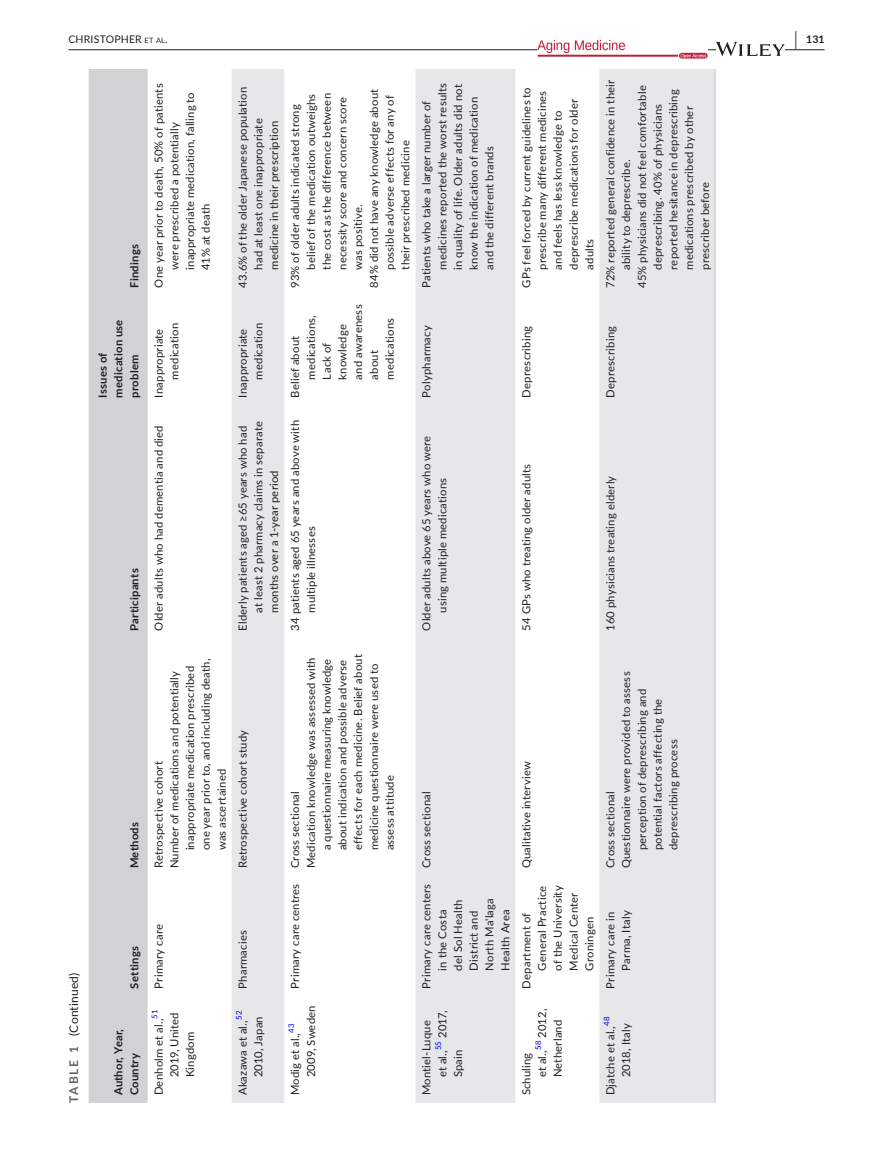
<style>
.page{position:relative;width:893px;height:1174px;background:#fff}
.page>*{position:absolute;margin:0;border:0;box-sizing:border-box;transform-origin:0 0}
.t1{font:12px "Lato";letter-spacing:.015em;color:#231f20}
.t2{font:11.25px/15.8px "Lato";letter-spacing:.015em;color:#231f20}
.t3{font:700 11.25px/15.8px "Lato";letter-spacing:.02em;color:#231f20}
.t4{font:10.5px "Lato";letter-spacing:.015em;color:#231f20}
.t5{font:700 10.5px "Lato";color:#231f20}
.t6{font:7.8px "Lato";letter-spacing:.02em;color:#00f}
.s1{font-size:7.35px}
.s2{font-size:19.5px}
.s3{font-weight:700;color:#636366}
</style>
<div class="page">
<hr style="left:68px;top:49px;width:756px;height:1px;background:#231f20">
<img style="left:537px;top:39px;width:171px;height:20px">
<svg style="left:716px;top:42px;width:69px;height:14px"></svg>
<div style="left:89px;top:69px;width:59px;height:1033px;background:#d1d2d4"></div>
<svg style="left:232px;top:69px;width:482px;height:1033px;fill:#e6e7e9"></svg>
<hr style="left:714px;top:996px;width:2px;height:106px;background:#d1d2d4">
<hr style="left:714px;top:876px;width:2px;height:120px;background:#d1d2d4">
<hr style="left:714px;top:638px;width:2px;height:238px;background:#d1d2d4">
<hr style="left:714px;top:405px;width:2px;height:233px;background:#d1d2d4">
<hr style="left:714px;top:295px;width:2px;height:110px;background:#d1d2d4">
<hr style="left:714px;top:69px;width:2px;height:226px;background:#d1d2d4">
<p class="t4" style="left:68px;top:31px;width:101px">CHRISTOPHER <span class="s1">et al</span>.</p>
<p class="t5" style="left:795px;top:31px;width:31px"><span class="s2">|</span> 131</p>
<p class="t1" style="left:65px;top:1102px;width:132px;rotate:-90deg"><span class="s3">TABLE 1</span> (Continued)</p>
<p class="t3" style="left:126px;top:288px;width:45px;rotate:-90deg">Findings</p>
<p class="t3" style="left:94px;top:397px;width:79px;rotate:-90deg">Issues of medication use problem</p>
<p class="t3" style="left:126px;top:630px;width:64px;rotate:-90deg">Participants</p>
<p class="t3" style="left:126px;top:868px;width:48px;rotate:-90deg">Methods</p>
<p class="t3" style="left:126px;top:988px;width:44px;rotate:-90deg">Settings</p>
<p class="t3" style="left:110px;top:1095px;width:68px;rotate:-90deg">Author, Year,<br>Country</p>
<p class="t2" style="left:150px;top:270px;width:188px;text-indent:-18px;rotate:-90deg">One year prior to death, 50% of patients were prescribed a potentially inappropriate medication, falling to<br>41% at death</p>
<p class="t2" style="left:150px;top:379px;width:58px;text-indent:-18px;rotate:-90deg">Inappropriate medication</p>
<p class="t2" style="left:150px;top:630px;width:207px;rotate:-90deg">Older adults who had dementia and died</p>
<p class="t2" style="left:166px;top:868px;width:199px;rotate:-90deg">Number of medications and potentially</p>
<p class="t2" style="left:182px;top:850px;width:186px;rotate:-90deg">inappropriate medication prescribed</p>
<p class="t2" style="left:197px;top:850px;width:193px;rotate:-90deg">one year prior to, and including death,</p>
<p class="t2" style="left:150px;top:868px;width:109px;rotate:-90deg">Retrospective cohort</p>
<p class="t2" style="left:213px;top:850px;width:83px;rotate:-90deg">was ascertained</p>
<p class="t2" style="left:150px;top:988px;width:66px;rotate:-90deg">Primary care</p>
<p class="t2" style="left:150px;top:1077px;width:69px;text-indent:-18px;rotate:-90deg">Denholm et al.,<sup>51<br></sup>2019, United<br>Kingdom</p>
<p class="t2" style="left:234px;top:270px;width:184px;text-indent:-18px;rotate:-90deg">43.6% of the older Japanese population had at least one inappropriate medicine in their prescription</p>
<p class="t2" style="left:234px;top:379px;width:58px;text-indent:-18px;rotate:-90deg">Inappropriate medication</p>
<p class="t2" style="left:366px;top:288px;width:200px;rotate:-90deg">84% did not have any knowledge about</p>
<p class="t2" style="left:381px;top:270px;width:176px;rotate:-90deg">possible adverse effects for any of</p>
<p class="t2" style="left:287px;top:288px;width:185px;rotate:-90deg">93% of older adults indicated strong</p>
<p class="t2" style="left:303px;top:270px;width:177px;rotate:-90deg">belief of the medication outweighs</p>
<p class="t2" style="left:318px;top:270px;width:178px;rotate:-90deg">the cost as the difference between</p>
<p class="t2" style="left:334px;top:270px;width:174px;rotate:-90deg">necessity score and concern score</p>
<p class="t2" style="left:397px;top:270px;width:131px;rotate:-90deg">their prescribed medicine</p>
<p class="t2" style="left:350px;top:270px;width:67px;rotate:-90deg">was positive.</p>
<p class="t2" style="left:287px;top:379px;width:76px;text-indent:-18px;rotate:-90deg">Belief about medications,<br>Lack of knowledge and awareness about medications</p>
<p class="t2" style="left:234px;top:613px;width:193px;text-indent:-18px;rotate:-90deg">Elderly patients aged ≥65 years who had at least 2 pharmacy claims in separate months over a 1-year period</p>
<p class="t2" style="left:287px;top:613px;width:194px;text-indent:-18px;rotate:-90deg">34 patients aged 65 years and above with multiple illnesses</p>
<p class="t2" style="left:234px;top:868px;width:140px;rotate:-90deg">Retrospective cohort study</p>
<p class="t2" style="left:234px;top:988px;width:60px;rotate:-90deg">Pharmacies</p>
<p class="t6" style="left:233px;top:1020px;width:11px;rotate:-90deg">52</p>
<p class="t2" style="left:250px;top:1077px;width:62px;rotate:-90deg">2010, Japan</p>
<p class="t2" style="left:234px;top:1095px;width:77px;rotate:-90deg">Akazawa et al.,</p>
<p class="t2" style="left:303px;top:868px;width:213px;rotate:-90deg">Medication knowledge was assessed with</p>
<p class="t2" style="left:318px;top:850px;width:193px;rotate:-90deg">a questionnaire measuring knowledge</p>
<p class="t2" style="left:334px;top:850px;width:192px;rotate:-90deg">about indication and possible adverse</p>
<p class="t2" style="left:350px;top:850px;width:198px;rotate:-90deg">effects for each medicine. Belief about</p>
<p class="t2" style="left:366px;top:850px;width:188px;rotate:-90deg">medicine questionnaire were used to</p>
<p class="t2" style="left:381px;top:850px;width:77px;rotate:-90deg">assess attitude</p>
<p class="t2" style="left:287px;top:868px;width:78px;rotate:-90deg">Cross sectional</p>
<p class="t2" style="left:287px;top:988px;width:106px;rotate:-90deg">Primary care centres</p>
<p class="t2" style="left:303px;top:1077px;width:73px;rotate:-90deg">2009, Sweden</p>
<p class="t6" style="left:286px;top:1033px;width:11px;rotate:-90deg">43</p>
<p class="t2" style="left:287px;top:1095px;width:64px;rotate:-90deg">Modig et al.,</p>
<p class="t2" style="left:418px;top:270px;width:188px;text-indent:-18px;rotate:-90deg">Patients who take a larger number of medicines reported the worst results in quality of life. Older adults did not know the indication of medication and the different brands</p>
<p class="t2" style="left:418px;top:397px;width:74px;rotate:-90deg">Polypharmacy</p>
<p class="t2" style="left:418px;top:612px;width:178px;text-indent:-18px;rotate:-90deg">Older adults above 65 years who were using multiple medications</p>
<p class="t2" style="left:418px;top:868px;width:78px;rotate:-90deg">Cross sectional</p>
<p class="t2" style="left:418px;top:970px;width:88px;text-indent:-18px;rotate:-90deg">Primary care centers in the Costa<br>del Sol Health<br>District and<br>North Ma'laga<br>Health Area</p>
<p class="t2" style="left:434px;top:1038px;width:29px;rotate:-90deg">2017,</p>
<p class="t2" style="left:418px;top:1077px;width:59px;text-indent:-18px;rotate:-90deg">Montiel-Luque et al.,</p>
<p class="t6" style="left:433px;top:1050px;width:11px;rotate:-90deg">55</p>
<p class="t2" style="left:450px;top:1077px;width:29px;rotate:-90deg">Spain</p>
<p class="t2" style="left:518px;top:270px;width:184px;text-indent:-18px;rotate:-90deg">GPs feel forced by current guidelines to prescribe many different medicines and feels has less knowledge to deprescribe medications for older adults</p>
<p class="t2" style="left:602px;top:288px;width:209px;rotate:-90deg">72% reported general confidence in their</p>
<p class="t2" style="left:634px;top:288px;width:204px;rotate:-90deg">45% physicians did not feel comfortable</p>
<p class="t2" style="left:665px;top:270px;width:182px;rotate:-90deg">reported hesitance in deprescribing</p>
<p class="t2" style="left:649px;top:270px;width:167px;rotate:-90deg">deprescribing. 40% of physicians</p>
<p class="t2" style="left:681px;top:270px;width:165px;rotate:-90deg">medications prescribed by other</p>
<p class="t2" style="left:618px;top:270px;width:112px;rotate:-90deg">ability to deprescribe.</p>
<p class="t2" style="left:697px;top:270px;width:89px;rotate:-90deg">prescriber before</p>
<p class="t2" style="left:518px;top:397px;width:73px;rotate:-90deg">Deprescribing</p>
<p class="t2" style="left:602px;top:397px;width:73px;rotate:-90deg">Deprescribing</p>
<p class="t2" style="left:518px;top:631px;width:168px;rotate:-90deg">54 GPs who treating older adults</p>
<p class="t2" style="left:602px;top:631px;width:156px;rotate:-90deg">160 physicians treating elderly</p>
<p class="t2" style="left:518px;top:868px;width:108px;rotate:-90deg">Qualitative interview</p>
<p class="t2" style="left:518px;top:970px;width:87px;text-indent:-18px;rotate:-90deg">Department of<br>General Practice of the University<br>Medical Center<br>Groningen</p>
<p class="t2" style="left:618px;top:868px;width:198px;rotate:-90deg">Questionnaire were provided to assess</p>
<p class="t2" style="left:634px;top:850px;width:163px;rotate:-90deg">perception of deprescribing and</p>
<p class="t2" style="left:649px;top:850px;width:153px;rotate:-90deg">potential factors affecting the</p>
<p class="t2" style="left:665px;top:850px;width:112px;rotate:-90deg">deprescribing process</p>
<p class="t2" style="left:602px;top:868px;width:78px;rotate:-90deg">Cross sectional</p>
<p class="t2" style="left:602px;top:988px;width:79px;text-align:right;rotate:-90deg">Primary care in<br>Parma, Italy</p>
<p class="t2" style="left:534px;top:1077px;width:70px;text-indent:40px;rotate:-90deg">2012,<br>Netherland</p>
<p class="t6" style="left:533px;top:1050px;width:11px;rotate:-90deg">58</p>
<p class="t2" style="left:518px;top:1095px;width:47px;text-align:right;rotate:-90deg">Schuling et al.,</p>
<p class="t6" style="left:601px;top:1026px;width:11px;rotate:-90deg">48</p>
<p class="t2" style="left:618px;top:1077px;width:56px;rotate:-90deg">2018, Italy</p>
<p class="t2" style="left:602px;top:1095px;width:71px;rotate:-90deg">Djatche et al.,</p>
</div>
